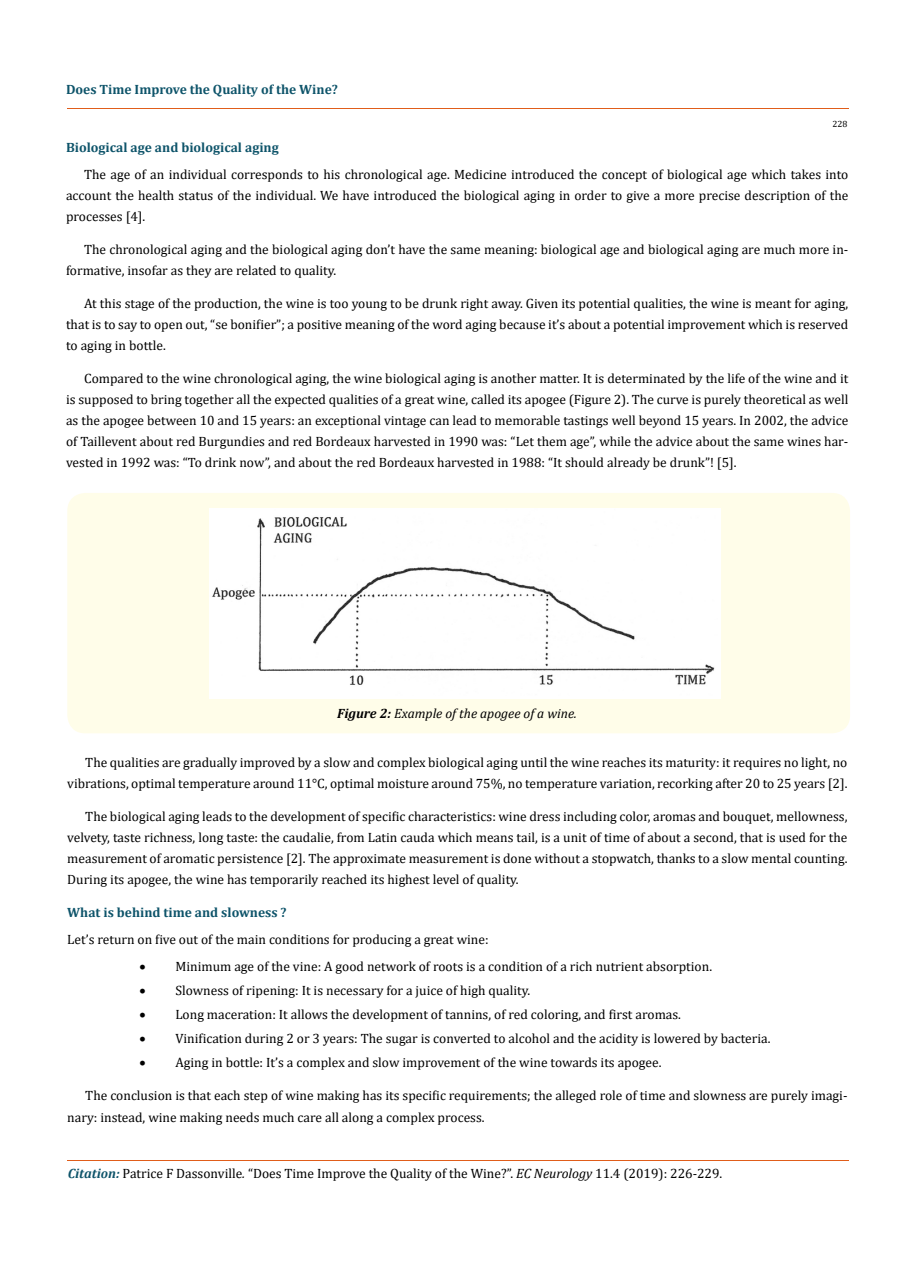
<style>
.page{position:relative;width:917px;height:1262px;background:#fff}
.page>*{position:absolute;margin:0;border:0;box-sizing:border-box;transform-origin:0 0}
.t1{font:13.5px/21px "Cambria";color:#000;text-align:justify}
.t2{font:700 13.5px "Cambria";color:#0e546a}
.t3{font:italic 13.5px "Cambria";color:#000}
.t4{font:9px "Cambria";color:#000}
.s1{font-weight:700}
.s2{font-weight:700;font-style:italic;color:#0e546a}
.s3{font-style:italic}
</style>
<div class="page">
<hr style="left:67px;top:1160px;width:781px;height:1px;background:#e05d1a">
<div style="left:67px;top:493px;width:783px;height:240px;background:#fffde9;border-radius:18px"></div>
<div style="left:209px;top:508px;width:511px;height:190px;background:#fff"></div>
<p class="t2" style="left:66px;top:80px;width:273px">Does Time Improve the Quality of the Wine?</p>
<p class="t4" style="left:832px;top:119px;width:16px">228</p>
<p class="t2" style="left:66px;top:138px;width:214px">Biological age and biological aging</p>
<p class="t1" style="left:66px;top:164px;width:783px;text-indent:18px">The age of an individual corresponds to his chronological age. Medicine introduced the concept of biological age which takes into account the health status of the individual. We have introduced the biological aging in order to give a more precise description of the processes [4].</p>
<p class="t1" style="left:66px;top:239px;width:783px;text-indent:18px">The chronological aging and the biological aging don’t have the same meaning: biological age and biological aging are much more in&shy;formative, insofar as they are related to quality.</p>
<p class="t1" style="left:66px;top:293px;width:783px;text-indent:18px">At this stage of the production, the wine is too young to be drunk right away. Given its potential qualities, the wine is meant for aging, that is to say to open out, “se bonifier”; a positive meaning of the word aging because it’s about a potential improvement which is reserved to aging in bottle.</p>
<p class="t1" style="left:66px;top:368px;width:783px;text-indent:18px">Compared to the wine chronological aging, the wine biological aging is another matter. It is determinated by the life of the wine and it is supposed to bring together all the expected qualities of a great wine, called its apogee (Figure 2). The curve is purely theoretical as well as the apogee between 10 and 15 years: an exceptional vintage can lead to memorable tastings well beyond 15 years. In 2002, the advice of Taillevent about red Burgundies and red Bordeaux harvested in 1990 was: “Let them age”, while the advice about the same wines har&shy;vested in 1992 was: “To drink now”, and about the red Bordeaux harvested in 1988: “It should already be drunk”! [5].</p>
<p class="t3" style="left:337px;top:704px;width:241px"><span class="s1">Figure 2:</span> Example of the apogee of a wine.</p>
<p class="t1" style="left:67px;top:752px;width:781px;text-align:right">The qualities are gradually improved by a slow and complex biological aging until the wine reaches its maturity: it requires no light, no vibrations, optimal temperature around 11°C, optimal moisture around 75%, no temperature variation, recorking after 20 to 25 years [2].</p>
<p class="t1" style="left:67px;top:806px;width:781px;text-indent:18px">The biological aging leads to the development of specific characteristics: wine dress including color, aromas and bouquet, mellowness, velvety, taste richness, long taste: the caudalie, from Latin cauda which means tail, is a unit of time of about a second, that is used for the measurement of aromatic persistence [2]. The approximate measurement is done without a stopwatch, thanks to a slow mental counting.<br>During its apogee, the wine has temporarily reached its highest level of quality.</p>
<p class="t2" style="left:67px;top:903px;width:221px">What is behind time and slowness ?</p>
<p class="t1" style="left:67px;top:929px;width:423px">Let’s return on five out of the main conditions for producing a great wine:</p>
<p class="t1" style="left:139px;top:956px;width:574px">• Minimum age of the vine: A good network of roots is a condition of a rich nutrient absorption.</p>
<p class="t1" style="left:139px;top:980px;width:392px">• Slowness of ripening: It is necessary for a juice of high quality.</p>
<p class="t1" style="left:139px;top:1004px;width:543px">• Long maceration: It allows the development of tannins, of red coloring, and first aromas.</p>
<p class="t1" style="left:139px;top:1028px;width:632px">• Vinification during 2 or 3 years: The sugar is converted to alcohol and the acidity is lowered by bacteria.</p>
<p class="t1" style="left:139px;top:1052px;width:523px">• Aging in bottle: It’s a complex and slow improvement of the wine towards its apogee.</p>
<p class="t1" style="left:67px;top:1085px;width:781px;text-indent:18px">The conclusion is that each step of wine making has its specific requirements; the alleged role of time and slowness are purely imagi&shy;nary: instead, wine making needs much care all along a complex process.</p>
<p class="t1" style="left:68px;top:1162px;width:656px"><span class="s2">Citation:</span> Patrice F Dassonville<span class="s3">.</span> “Does Time Improve the Quality of the Wine?”. <span class="s3">EC Neurology</span> 11.4 (2019): 226-229.</p>
</div>
